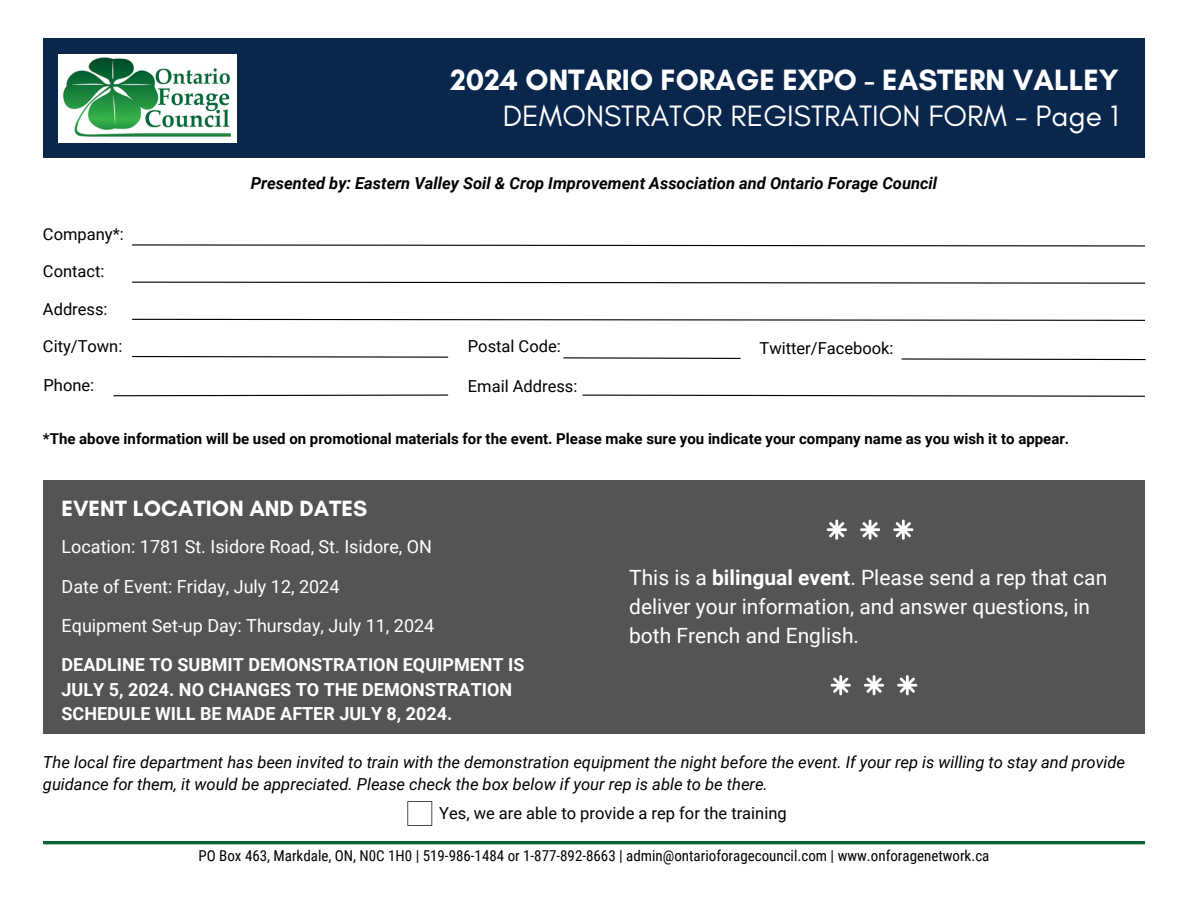
<style>
.page{position:relative;width:1188px;height:918px;background:#fff}
.page>*{position:absolute;margin:0;border:0;box-sizing:border-box;transform-origin:0 0}
.t1{font:700 30px "Glacial Indifference";color:#fff}
.t2{font:30px "Glacial Indifference";color:#fff}
.t3{font:700 22.5px "Glacial Indifference";color:#fff}
.t4{font:21px/29.2px "Roboto";color:#fff}
.t5{font:700 18px/24.8px "Roboto";color:#fff}
.t6{font:18px "Roboto";color:#fff}
.t7{font:italic 16.5px/22.5px "Roboto";color:#000}
.t8{font:16.5px "Roboto";color:#000}
.t9{font:italic 700 16.5px "Roboto";color:#000}
.t10{font:700 15px "Roboto";color:#000}
.t11{font:15px "Roboto Condensed";color:#000}
.s1{font-weight:700}
</style>
<div class="page">
<div style="left:43px;top:39px;width:1102px;height:119px;background:#09264d"></div>
<img style="left:59px;top:54px;width:177px;height:89px">
<hr style="left:43px;top:841px;width:1102px;height:3px;background:#086435">
<svg style="left:132px;top:244px;width:1013px;height:3px"></svg>
<svg style="left:132px;top:281px;width:1013px;height:3px"></svg>
<svg style="left:132px;top:318px;width:1013px;height:3px"></svg>
<svg style="left:132px;top:356px;width:317px;height:2px"></svg>
<svg style="left:563px;top:357px;width:178px;height:2px"></svg>
<svg style="left:901px;top:358px;width:245px;height:3px"></svg>
<svg style="left:113px;top:394px;width:336px;height:3px"></svg>
<svg style="left:582px;top:394px;width:563px;height:3px"></svg>
<div style="left:43px;top:480px;width:1101px;height:254px;background:#545454"></div>
<svg style="left:407px;top:801px;width:25px;height:25px"></svg>
<svg style="left:827px;top:520px;width:20px;height:20px"></svg>
<svg style="left:860px;top:520px;width:20px;height:20px"></svg>
<svg style="left:893px;top:520px;width:20px;height:20px"></svg>
<svg style="left:831px;top:675px;width:20px;height:20px"></svg>
<svg style="left:864px;top:675px;width:20px;height:20px"></svg>
<svg style="left:897px;top:675px;width:20px;height:20px"></svg>
<h2 class="t1" style="left:450px;top:62px;width:670px">2024 ONTARIO FORAGE EXPO - EASTERN VALLEY</h2>
<h1 class="t2" style="left:503px;top:97px;width:617px">DEMONSTRATOR REGISTRATION FORM - Page 1</h1>
<h6 class="t9" style="left:251px;top:174px;width:688px">Presented by: Eastern Valley Soil &amp; Crop Improvement Association and Ontario Forage Council</h6>
<p class="t8" style="left:43px;top:225px;width:82px">Company*:</p>
<p class="t8" style="left:43px;top:262px;width:63px">Contact:</p>
<p class="t8" style="left:43px;top:299px;width:66px">Address:</p>
<p class="t8" style="left:43px;top:337px;width:81px">City/Town:</p>
<p class="t8" style="left:468px;top:337px;width:94px">Postal Code:</p>
<p class="t8" style="left:760px;top:339px;width:135px">Twitter/Facebook:</p>
<p class="t8" style="left:44px;top:376px;width:52px">Phone:</p>
<p class="t8" style="left:468px;top:377px;width:111px">Email Address:</p>
<h3 class="t10" style="left:43px;top:430px;width:1028px">*The above information will be used on promotional materials for the event. Please make sure you indicate your company name as you wish it to appear.</h3>
<p class="t3" style="left:62px;top:495px;width:307px">EVENT LOCATION AND DATES</p>
<p class="t6" style="left:62px;top:537px;width:372px">Location: 1781 St. Isidore Road, St. Isidore, ON</p>
<p class="t6" style="left:62px;top:576px;width:279px">Date of Event: Friday, July 12, 2024</p>
<h5 class="t6" style="left:62px;top:615px;width:374px">Equipment Set-up Day: Thursday, July 11, 2024</h5>
<p class="t5" style="left:62px;top:652px;width:464px">DEADLINE TO SUBMIT DEMONSTRATION EQUIPMENT IS<br>JULY 5, 2024. NO CHANGES TO THE DEMONSTRATION<br>SCHEDULE WILL BE MADE AFTER JULY 8, 2024.</p>
<p class="t4" style="left:629px;top:563px;width:480px">This is a <span class="s1">bilingual event</span>. Please send a rep that can deliver your information, and answer questions, in both French and English.</p>
<p class="t7" style="left:43px;top:751px;width:1084px">The local fire department has been invited to train with the demonstration equipment the night before the event. If your rep is willing to stay and provide guidance for them, it would be appreciated. Please check the box below if your rep is able to be there.</p>
<h4 class="t8" style="left:439px;top:804px;width:349px">Yes, we are able to provide a rep for the training</h4>
<p class="t11" style="left:199px;top:848px;width:792px">PO Box 463, Markdale, ON, N0C 1H0 | 519-986-1484 or 1-877-892-8663 | admin@ontarioforagecouncil.com | www.onforagenetwork.ca</p>
</div>
